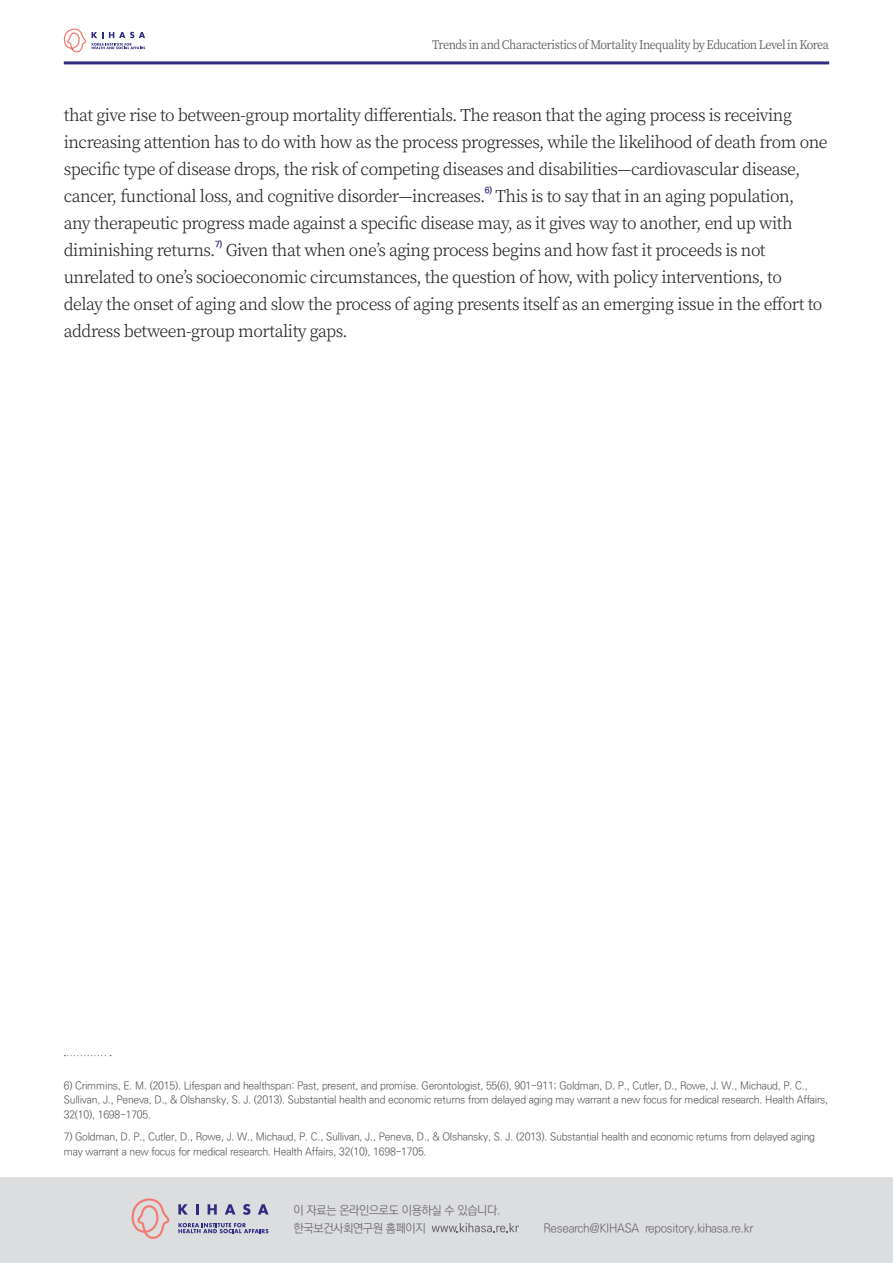
<style>
.page{position:relative;width:893px;height:1263px;background:#fff}
.page>*{position:absolute;margin:0;border:0;box-sizing:border-box;transform-origin:0 0}
.t1{font:300 16.5px/27px "Noto Serif CJ Kkr";letter-spacing:-.03em;color:#231f20}
.t2{font:300 12px/18px "Ko Pub Dotum";letter-spacing:-.03em;color:#636366}
.t3{font:12px "Noto Serif CJ Kkr";letter-spacing:-.045em;color:#57585a;scale:.93 1}
.t4{font:300 10.5px/14.2px "Ko Pub Dotum";letter-spacing:-.02em;color:#4b4c4d}
.t5{font:700 8.7px "Ko Pub Dotum";color:#2e2c81}
</style>
<div class="page">
<hr style="left:64px;top:61px;width:765px;height:3px;background:#2e2c81">
<svg style="left:92px;top:32px;width:53px;height:17px"></svg>
<svg style="left:63px;top:28px;width:23px;height:24px"></svg>
<svg style="left:64px;top:1055px;width:47px;height:1px"></svg>
<div style="left:0;top:1178px;width:893px;height:85px;background:#dcdddf"></div>
<svg style="left:432px;top:1223px;width:87px;height:9px"></svg>
<svg style="left:178px;top:1204px;width:10px;height:10px"></svg>
<svg style="left:196px;top:1204px;width:3px;height:10px"></svg>
<svg style="left:208px;top:1204px;width:9px;height:10px"></svg>
<svg style="left:225px;top:1204px;width:10px;height:10px"></svg>
<svg style="left:243px;top:1204px;width:8px;height:11px"></svg>
<svg style="left:258px;top:1204px;width:11px;height:10px"></svg>
<svg style="left:178px;top:1223px;width:91px;height:10px"></svg>
<svg style="left:131px;top:1198px;width:39px;height:41px"></svg>
<p class="t3" style="left:432px;top:37px;width:428px">Trends in and Characteristics of Mortality Inequality by Education Level in Korea</p>
<p class="t1" style="left:64px;top:102px;width:765px">that give rise to between-group mortality differentials. The reason that the aging process is receiving increasing attention has to do with how as the process progresses, while the likelihood of death from one specific type of disease drops, the risk of competing diseases and disabilities—cardiovascular disease, cancer, functional loss, and cognitive disorder—increases.</p>
<p class="t5" style="left:485px;top:186px;width:9px">6)</p>
<p class="t1" style="left:64px;top:183px;width:732px;text-align:justify;text-indent:432px">This is to say that in an aging population, any therapeutic progress made against a specific disease may, as it gives way to another, end up with diminishing returns.</p>
<p class="t5" style="left:215px;top:240px;width:9px">7)</p>
<p class="t1" style="left:64px;top:237px;width:760px;text-indent:162px">Given that when one’s aging process begins and how fast it proceeds is not unrelated to one’s socioeconomic circumstances, the question of how, with policy interventions, to delay the onset of aging and slow the process of aging presents itself as an emerging issue in the effort to address between-group mortality gaps.</p>
<p class="t4" style="left:64px;top:1079px;width:766px">6) Crimmins, E. M. (2015). Lifespan and healthspan: Past, present, and promise. Gerontologist, 55(6), 901-911; Goldman, D. P., Cutler, D., Rowe, J. W., Michaud, P. C.,<br>Sullivan, J., Peneva, D., &amp; Olshansky, S. J. (2013). Substantial health and economic returns from delayed aging may warrant a new focus for medical research. Health Affairs,<br>32(10), 1698-1705.</p>
<p class="t4" style="left:64px;top:1130px;width:753px">7) Goldman, D. P., Cutler, D., Rowe, J. W., Michaud, P. C., Sullivan, J., Peneva, D., &amp; Olshansky, S. J. (2013). Substantial health and economic returns from delayed aging may warrant a new focus for medical research. Health Affairs, 32(10), 1698-1705.</p>
<p class="t2" style="left:294px;top:1201px;width:208px">이 자료는 온라인으로도 이용하실 수 있습니다. 한국보건사회연구원 홈페이지</p>
<p class="t2" style="left:543px;top:1220px;width:212px">Research@KIHASA repository.kihasa.re.kr</p>
</div>
